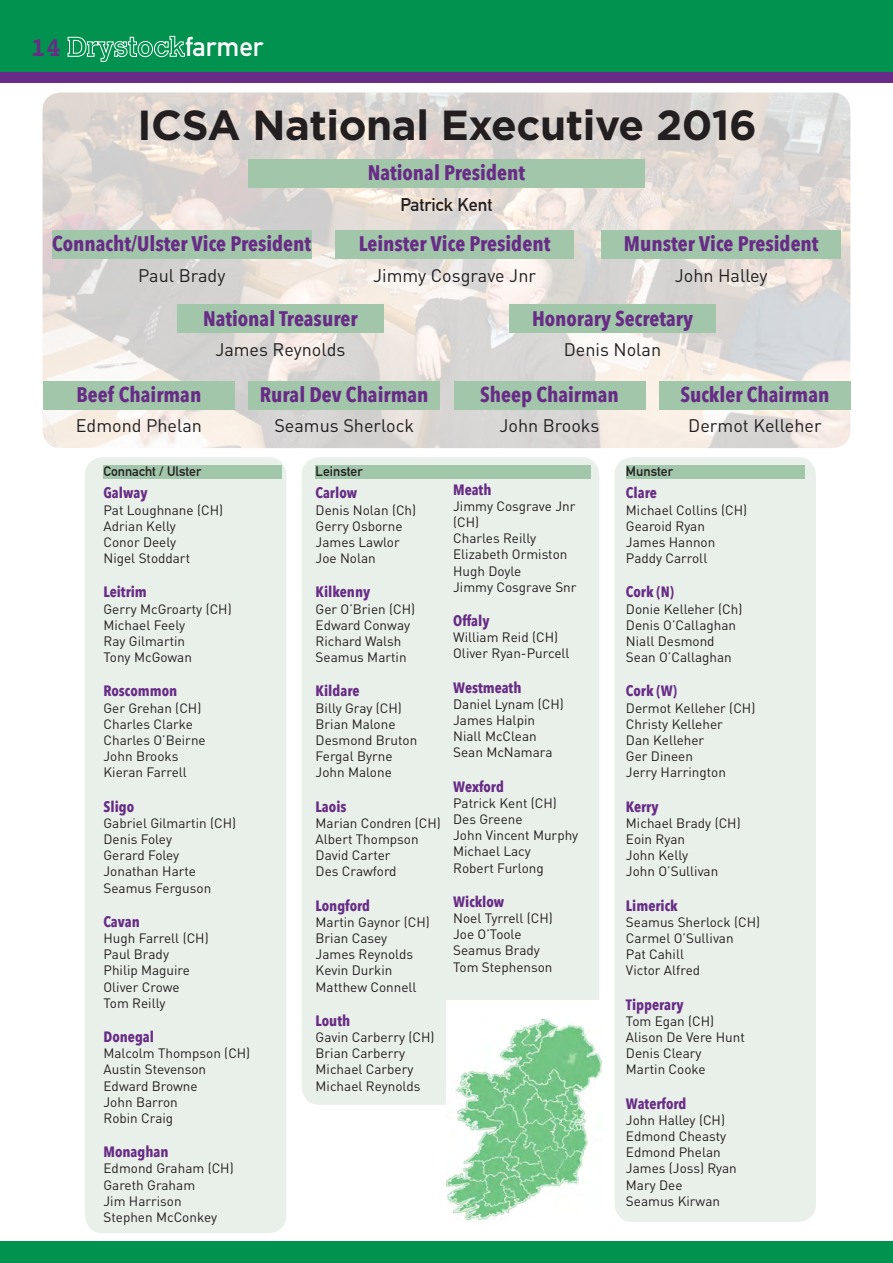
<style>
.page{position:relative;width:893px;height:1263px;background:#fff}
.page>*{position:absolute;margin:0;border:0;box-sizing:border-box;transform-origin:0 0}
.t1{font:700 42px "Gotham";letter-spacing:-.01em;color:#231f20}
.t2{font:27px "DIN Mittelschrift Alternate";color:#fff}
.t3{font:700 27px "Courier";color:#682c87}
.t4{font:700 21px "Avenir Next Condensed";color:#682c87}
.t5{font:18px "DIN";color:#231f20}
.t6{font:700 18px "DIN Alternate";color:#231f20}
.t7{font:700 15px "Avenir Next Condensed";color:#682c87}
.t8{font:13.5px/16.2px "DIN";color:#231f20}
.t9{font:700 13.5px "DIN Alternate";color:#231f20}
</style>
<div class="page">
<div style="left:0;top:0;width:893px;height:72px;background:#00924e"></div>
<svg style="left:67px;top:36px;width:118px;height:26px"></svg>
<div style="left:0;top:72px;width:893px;height:11px;background:#682c87"></div>
<div style="left:0;top:1242px;width:893px;height:21px;background:#00924e"></div>
<img style="left:43px;top:92px;width:807px;height:356px">
<div style="left:659px;top:381px;width:192px;height:29px;background:#a2c6a9"></div>
<div style="left:454px;top:381px;width:191px;height:29px;background:#a2c6a9"></div>
<div style="left:249px;top:381px;width:191px;height:29px;background:#a2c6a9"></div>
<div style="left:43px;top:381px;width:192px;height:29px;background:#a2c6a9"></div>
<div style="left:509px;top:305px;width:207px;height:28px;background:#a2c6a9"></div>
<div style="left:177px;top:305px;width:207px;height:28px;background:#a2c6a9"></div>
<div style="left:248px;top:159px;width:397px;height:29px;background:#a2c6a9"></div>
<div style="left:52px;top:230px;width:259px;height:29px;background:#a2c6a9"></div>
<div style="left:335px;top:230px;width:239px;height:29px;background:#a2c6a9"></div>
<div style="left:602px;top:230px;width:239px;height:29px;background:#a2c6a9"></div>
<div style="left:85px;top:457px;width:201px;height:776px;background:#e9f0e9;border-radius:18px"></div>
<div style="left:104px;top:466px;width:178px;height:13px;background:#a2c6a9"></div>
<div style="left:302px;top:457px;width:297px;height:648px;background:#e9f0e9;border-radius:18px"></div>
<div style="left:316px;top:466px;width:137px;height:13px;background:#a2c6a9"></div>
<div style="left:453px;top:466px;width:138px;height:13px;background:#a2c6a9"></div>
<div style="left:615px;top:457px;width:201px;height:765px;background:#e9f0e9;border-radius:18px"></div>
<div style="left:626px;top:466px;width:179px;height:13px;background:#a2c6a9"></div>
<div style="left:446px;top:1000px;width:155px;height:233px;background:#fff"></div>
<img style="left:446px;top:1019px;width:155px;height:200px">
<h2 class="t3" style="left:30px;top:26px;width:33px">14</h2>
<h2 class="t2" style="left:185px;top:31px;width:80px">farmer</h2>
<h1 class="t1" style="left:137px;top:97px;width:621px">ICSA National Executive 2016</h1>
<h3 class="t4" style="left:52px;top:231px;width:260px">Connacht/Ulster Vice President</h3>
<h3 class="t5" style="left:138px;top:264px;width:89px">Paul Brady</h3>
<h3 class="t4" style="left:368px;top:160px;width:159px">National President</h3>
<h3 class="t6" style="left:400px;top:191px;width:94px">Patrick Kent</h3>
<h3 class="t4" style="left:359px;top:231px;width:193px">Leinster Vice President</h3>
<h3 class="t5" style="left:373px;top:264px;width:164px">Jimmy Cosgrave Jnr</h3>
<h3 class="t4" style="left:624px;top:231px;width:196px">Munster Vice President</h3>
<h3 class="t5" style="left:675px;top:264px;width:94px">John Halley</h3>
<h3 class="t4" style="left:203px;top:305px;width:156px">National Treasurer</h3>
<h3 class="t5" style="left:215px;top:339px;width:132px">James Reynolds</h3>
<h3 class="t4" style="left:76px;top:382px;width:126px">Beef Chairman</h3>
<h3 class="t5" style="left:76px;top:415px;width:128px">Edmond Phelan</h3>
<h3 class="t4" style="left:260px;top:382px;width:170px">Rural Dev Chairman</h3>
<h3 class="t5" style="left:274px;top:415px;width:141px">Seamus Sherlock</h3>
<p class="t9" style="left:104px;top:461px;width:99px">Connacht / Ulster</p>
<p class="t7" style="left:104px;top:484px;width:46px">Galway</p>
<p class="t8" style="left:104px;top:501px;width:121px">Pat Loughnane (CH)<br>Adrian Kelly<br>Conor Deely<br>Nigel Stoddart</p>
<p class="t7" style="left:104px;top:583px;width:45px">Leitrim</p>
<p class="t8" style="left:104px;top:600px;width:130px">Gerry McGroarty (CH)<br>Michael Feely<br>Ray Gilmartin<br>Tony McGowan</p>
<p class="t7" style="left:104px;top:682px;width:75px">Roscommon</p>
<p class="t8" style="left:104px;top:699px;width:104px">Ger Grehan (CH)<br>Charles Clarke<br>Charles O’Beirne<br>John Brooks<br>Kieran Farrell</p>
<p class="t7" style="left:104px;top:797px;width:32px">Sligo</p>
<p class="t8" style="left:104px;top:814px;width:134px">Gabriel Gilmartin (CH)<br>Denis Foley<br>Gerard Foley<br>Jonathan Harte<br>Seamus Ferguson</p>
<p class="t7" style="left:104px;top:912px;width:38px">Cavan</p>
<p class="t8" style="left:104px;top:930px;width:107px">Hugh Farrell (CH)<br>Paul Brady<br>Philip Maguire<br>Oliver Crowe<br>Tom Reilly</p>
<p class="t7" style="left:104px;top:1027px;width:52px">Donegal</p>
<p class="t8" style="left:104px;top:1045px;width:148px">Malcolm Thompson (CH)<br>Austin Stevenson<br>Edward Browne<br>John Barron<br>Robin Craig</p>
<p class="t7" style="left:104px;top:1143px;width:67px">Monaghan</p>
<p class="t8" style="left:104px;top:1160px;width:132px">Edmond Graham (CH)<br>Gareth Graham<br>Jim Harrison<br>Stephen McConkey</p>
<p class="t9" style="left:316px;top:461px;width:48px">Leinster</p>
<p class="t7" style="left:316px;top:484px;width:43px">Carlow</p>
<p class="t8" style="left:316px;top:501px;width:102px">Denis Nolan (Ch)<br>Gerry Osborne<br>James Lawlor<br>Joe Nolan</p>
<p class="t7" style="left:316px;top:583px;width:56px">Kilkenny</p>
<p class="t8" style="left:316px;top:600px;width:101px">Ger O’Brien (CH)<br>Edward Conway<br>Richard Walsh<br>Seamus Martin</p>
<p class="t7" style="left:316px;top:682px;width:45px">Kildare</p>
<p class="t8" style="left:316px;top:699px;width:103px">Billy Gray (CH)<br>Brian Malone<br>Desmond Bruton<br>Fergal Byrne<br>John Malone</p>
<p class="t7" style="left:316px;top:797px;width:32px">Laois</p>
<p class="t8" style="left:316px;top:814px;width:127px">Marian Condren (CH)<br>Albert Thompson<br>David Carter<br>Des Crawford</p>
<p class="t7" style="left:316px;top:896px;width:56px">Longford</p>
<p class="t8" style="left:316px;top:913px;width:116px">Martin Gaynor (CH)<br>Brian Casey<br>James Reynolds<br>Kevin Durkin<br>Matthew Connell</p>
<p class="t7" style="left:316px;top:1011px;width:36px">Louth</p>
<p class="t8" style="left:316px;top:1029px;width:120px">Gavin Carberry (CH)<br>Brian Carberry<br>Michael Carbery<br>Michael Reynolds</p>
<h3 class="t4" style="left:532px;top:305px;width:163px">Honorary Secretary</h3>
<h3 class="t5" style="left:564px;top:339px;width:99px">Denis Nolan</h3>
<h3 class="t4" style="left:480px;top:382px;width:140px">Sheep Chairman</h3>
<h3 class="t5" style="left:500px;top:415px;width:101px">John Brooks</h3>
<h3 class="t4" style="left:680px;top:382px;width:151px">Suckler Chairman</h3>
<h3 class="t5" style="left:688px;top:415px;width:135px">Dermot Kelleher</h3>
<p class="t7" style="left:453px;top:480px;width:40px">Meath</p>
<p class="t8" style="left:453px;top:498px;width:125px">Jimmy Cosgrave Jnr (CH)<br>Charles Reilly<br>Elizabeth Ormiston<br>Hugh Doyle<br>Jimmy Cosgrave Snr</p>
<p class="t7" style="left:453px;top:611px;width:38px">Offaly</p>
<p class="t8" style="left:453px;top:629px;width:118px">William Reid (CH)<br>Oliver Ryan-Purcell</p>
<p class="t7" style="left:453px;top:678px;width:70px">Westmeath</p>
<p class="t8" style="left:453px;top:696px;width:112px">Daniel Lynam (CH)<br>James Halpin<br>Niall McClean<br>Sean McNamara</p>
<p class="t7" style="left:453px;top:777px;width:52px">Wexford</p>
<p class="t8" style="left:453px;top:795px;width:127px">Patrick Kent (CH)<br>Des Greene<br>John Vincent Murphy<br>Michael Lacy<br>Robert Furlong</p>
<p class="t7" style="left:453px;top:892px;width:53px">Wicklow</p>
<p class="t8" style="left:453px;top:910px;width:101px">Noel Tyrrell (CH)<br>Joe O’Toole<br>Seamus Brady<br>Tom Stephenson</p>
<p class="t9" style="left:626px;top:461px;width:48px">Munster</p>
<p class="t7" style="left:626px;top:484px;width:33px">Clare</p>
<p class="t8" style="left:626px;top:501px;width:123px">Michael Collins (CH)<br>Gearoid Ryan<br>James Hannon<br>Paddy Carroll</p>
<p class="t7" style="left:626px;top:583px;width:50px">Cork (N)</p>
<p class="t8" style="left:626px;top:600px;width:118px">Donie Kelleher (Ch)<br>Denis O’Callaghan<br>Niall Desmond<br>Sean O’Callaghan</p>
<p class="t7" style="left:626px;top:682px;width:53px">Cork (W)</p>
<p class="t8" style="left:626px;top:699px;width:131px">Dermot Kelleher (CH)<br>Christy Kelleher<br>Dan Kelleher<br>Ger Dineen<br>Jerry Harrington</p>
<p class="t7" style="left:626px;top:797px;width:34px">Kerry</p>
<p class="t8" style="left:626px;top:814px;width:116px">Michael Brady (CH)<br>Eoin Ryan<br>John Kelly<br>John O’Sullivan</p>
<p class="t7" style="left:626px;top:896px;width:53px">Limerick</p>
<p class="t8" style="left:626px;top:913px;width:136px">Seamus Sherlock (CH)<br>Carmel O’Sullivan<br>Pat Cahill<br>Victor Alfred</p>
<p class="t7" style="left:626px;top:995px;width:59px">Tipperary</p>
<p class="t8" style="left:626px;top:1012px;width:120px">Tom Egan (CH)<br>Alison De Vere Hunt<br>Denis Cleary<br>Martin Cooke</p>
<p class="t7" style="left:626px;top:1094px;width:62px">Waterford</p>
<p class="t8" style="left:626px;top:1111px;width:112px">John Halley (CH)<br>Edmond Cheasty<br>Edmond Phelan<br>James (Joss) Ryan<br>Mary Dee<br>Seamus Kirwan</p>
</div>
